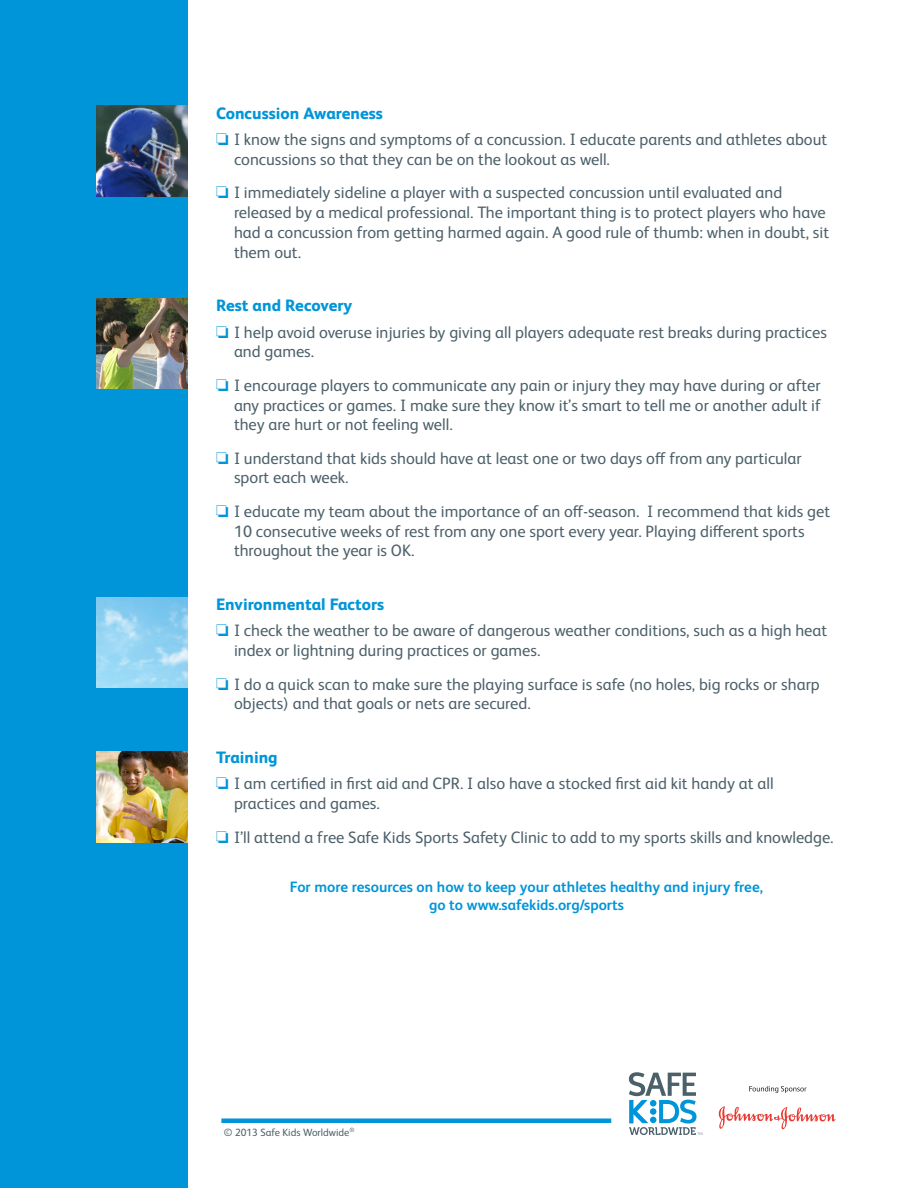
<style>
.page{position:relative;width:918px;height:1188px;background:#fff}
.page>*{position:absolute;margin:0;border:0;box-sizing:border-box;transform-origin:0 0}
.COLOR_BULLETS__GRAY{font:16.5px/19.8px "FS Albert Pro";color:#4c606a}
.SUBHEAD{font:800 16.5px "FS Albert Pro";color:#0095d9}
.t1{font:700 15px/18px "FS Albert Pro";color:#0095d9;text-align:center}
.t2{font:10.5px "FS Albert Pro";color:#4c606a}
.s1{color:#0095d9}
</style>
<div class="page">
<svg style="left:749px;top:1086px;width:57px;height:7px"></svg>
<svg style="left:719px;top:1106px;width:117px;height:23px"></svg>
<svg style="left:629px;top:1072px;width:73px;height:63px"></svg>
<div style="left:221px;top:1118px;width:390px;height:5px;background:#0095d9"></div>
<div style="left:0;top:0;width:188px;height:1188px;background:#0095d9"></div>
<img style="left:97px;top:298px;width:91px;height:91px">
<img style="left:97px;top:752px;width:91px;height:90px">
<img style="left:97px;top:597px;width:91px;height:91px">
<img style="left:97px;top:106px;width:91px;height:90px">
<p class="SUBHEAD" style="left:216px;top:100px;width:168px">Concussion Awareness</p>
<p class="COLOR_BULLETS__GRAY" style="left:234px;top:128px;width:595px;text-indent:-18px"><span class="s1">❏</span> I know the signs and symptoms of a concussion. I educate parents and athletes about concussions so that they can be on the lookout as well.</p>
<p class="COLOR_BULLETS__GRAY" style="left:234px;top:181px;width:597px;text-indent:-18px"><span class="s1">❏</span> I immediately sideline a player with a suspected concussion until evaluated and released by a medical professional. The important thing is to protect players who have had a concussion from getting harmed again. A good rule of thumb: when in doubt, sit them out.</p>
<p class="SUBHEAD" style="left:216px;top:292px;width:138px">Rest and Recovery</p>
<p class="COLOR_BULLETS__GRAY" style="left:234px;top:321px;width:595px;text-indent:-18px"><span class="s1">❏</span> I help avoid overuse injuries by giving all players adequate rest breaks during practices and games.</p>
<p class="COLOR_BULLETS__GRAY" style="left:234px;top:374px;width:588px;text-align:justify;text-indent:-18px"><span class="s1">❏</span> I encourage players to communicate any pain or injury they may have during or after any practices or games. I make sure they know it’s smart to tell me or another adult if they are hurt or not feeling well.</p>
<p class="COLOR_BULLETS__GRAY" style="left:234px;top:447px;width:569px;text-indent:-18px"><span class="s1">❏</span> I understand that kids should have at least one or two days off from any particular sport each week.</p>
<p class="COLOR_BULLETS__GRAY" style="left:234px;top:500px;width:598px;text-indent:-18px"><span class="s1">❏</span> I educate my team about the importance of an off-season. I recommend that kids get<br>10 consecutive weeks of rest from any one sport every year. Playing different sports throughout the year is OK.</p>
<p class="SUBHEAD" style="left:216px;top:591px;width:170px">Environmental Factors</p>
<p class="COLOR_BULLETS__GRAY" style="left:234px;top:620px;width:595px;text-indent:-18px"><span class="s1">❏</span> I check the weather to be aware of dangerous weather conditions, such as a high heat index or lightning during practices or games.</p>
<p class="COLOR_BULLETS__GRAY" style="left:234px;top:673px;width:587px;text-indent:-18px"><span class="s1">❏</span> I do a quick scan to make sure the playing surface is safe (no holes, big rocks or sharp objects) and that goals or nets are secured.</p>
<p class="SUBHEAD" style="left:216px;top:744px;width:63px">Training</p>
<p class="COLOR_BULLETS__GRAY" style="left:234px;top:773px;width:541px;text-indent:-18px"><span class="s1">❏</span> I am certified in first aid and CPR. I also have a stocked first aid kit handy at all practices and games.</p>
<p class="COLOR_BULLETS__GRAY" style="left:216px;top:826px;width:619px"><span class="s1">❏</span> I’ll attend a free Safe Kids Sports Safety Clinic to add to my sports skills and knowledge.</p>
<p class="t1" style="left:290px;top:877px;width:475px">For more resources on how to keep your athletes healthy and injury free, go to www.safekids.org/sports</p>
<p class="t2" style="left:224px;top:1125px;width:132px">© 2013 Safe Kids Worldwide<sup>®</sup></p>
</div>
